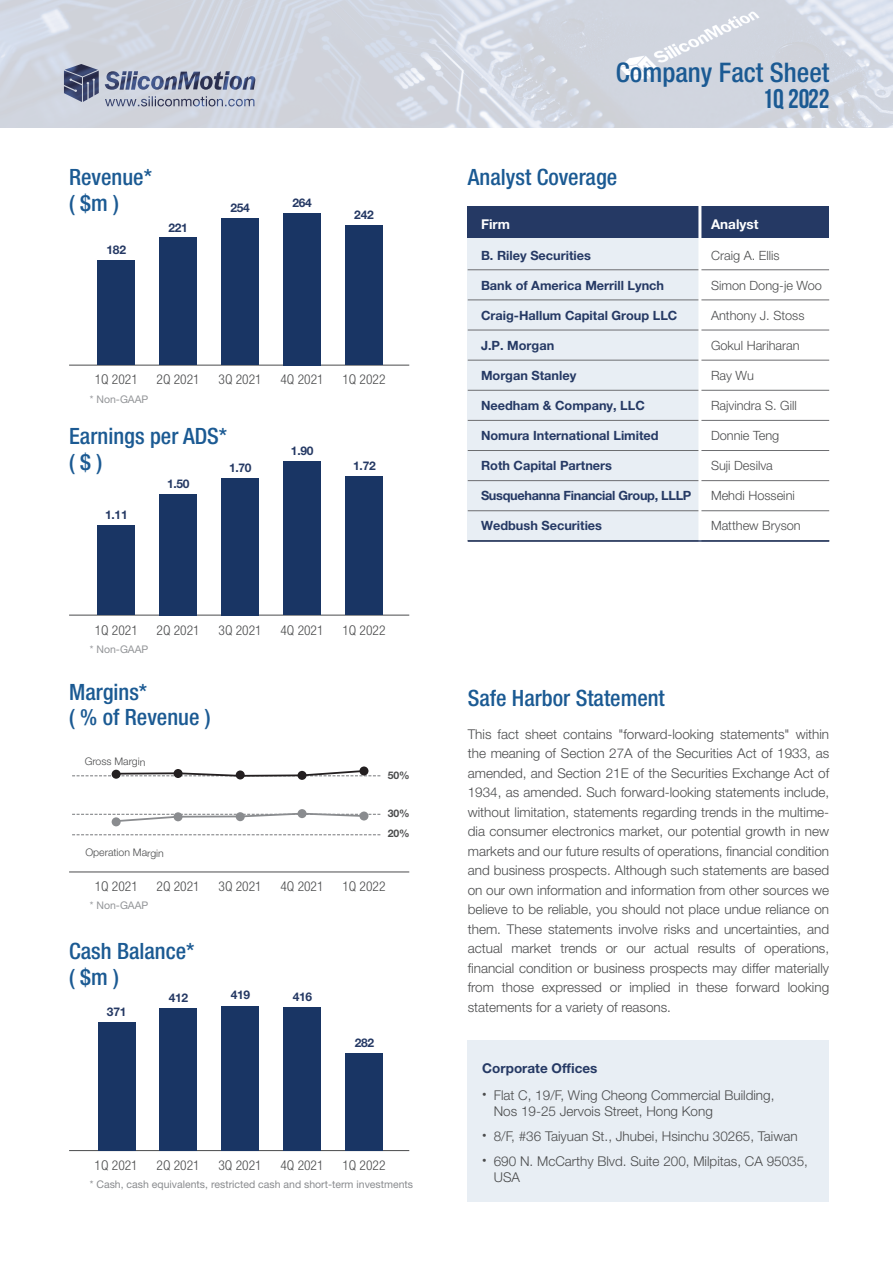
<style>
.page{position:relative;width:893px;height:1263px;background:#fff}
.page>*{position:absolute;margin:0;border:0;box-sizing:border-box;transform-origin:0 0}
.t1{font:500 condensed 27px "Helvetica Neue LT Pro";color:#1b5a93}
.t2{font:700 27px "Bebas Neue";color:#1b5a93}
.t3{font:500 condensed 22.5px/25.5px "Helvetica Neue LT Pro";color:#1b5a93}
.t4{font:800 16.5px/24.8px "Helvetica Neue LT Pro";color:#4b4c4d}
.t5{font:300 13.5px/19.5px "Helvetica Neue LT Pro";color:#4b4c4d}
.t6{font:300 condensed 13.5px "Helvetica Neue LT Pro";color:#4b4c4d}
.t7{font:700 13.5px "Helvetica Neue LT Pro";color:#253964}
.t8{font:700 13.5px "Helvetica Neue LT Pro";color:#fff}
.t9{font:700 12.75px "Helvetica Neue LT Pro";color:#253964}
.t10{font:300 12.75px "Helvetica Neue LT Pro";color:#4b4c4d}
.t11{font:700 12.75px "Helvetica Neue LT Pro";letter-spacing:-.025em;color:#253964}
.t12{font:700 12px "Helvetica Neue LT Pro";letter-spacing:-.025em;color:#253964}
.t13{font:10.5px "Helvetica Neue LT Pro";color:#8a8c8f}
.t14{font:10.5px "Helvetica Neue LT Pro";color:#939598}
.t15{font:300 10.5px "Helvetica Neue LT Pro";color:#4b4c4d}
.t16{font:700 10.5px/20.5px "Helvetica Neue LT Pro";color:#4b4c4d}
</style>
<div class="page">
<hr style="left:69px;top:365px;width:340px;height:1px;background:#4b4c4d">
<svg style="left:72px;top:834px;width:309px;height:1px"></svg>
<hr style="left:69px;top:871px;width:340px;height:1px;background:#4b4c4d">
<hr style="left:69px;top:1150px;width:340px;height:1px;background:#4b4c4d">
<hr style="left:69px;top:615px;width:340px;height:1px;background:#4b4c4d">
<div style="left:112px;top:817px;width:9px;height:9px;background:#8a8c8f;border-radius:50%"></div>
<svg style="left:298px;top:771px;width:9px;height:9px"></svg>
<svg style="left:359px;top:766px;width:9px;height:9px"></svg>
<div style="left:298px;top:809px;width:9px;height:9px;background:#8a8c8f;border-radius:50%"></div>
<div style="left:468px;top:207px;width:232px;height:334px;background:#e8eef4"></div>
<div style="left:468px;top:206px;width:361px;height:32px;background:#253964"></div>
<hr style="left:468px;top:270px;width:361px;height:1px;background:#6c6d70">
<hr style="left:468px;top:300px;width:361px;height:1px;background:#6c6d70">
<hr style="left:468px;top:330px;width:361px;height:1px;background:#6c6d70">
<hr style="left:468px;top:360px;width:361px;height:1px;background:#6c6d70">
<hr style="left:468px;top:390px;width:361px;height:1px;background:#6c6d70">
<hr style="left:468px;top:420px;width:361px;height:1px;background:#6c6d70">
<hr style="left:468px;top:450px;width:361px;height:1px;background:#6c6d70">
<hr style="left:468px;top:480px;width:361px;height:1px;background:#6c6d70">
<hr style="left:468px;top:510px;width:361px;height:1px;background:#6c6d70">
<hr style="left:698px;top:200px;width:3px;height:341px;background:#fff">
<hr style="left:468px;top:540px;width:361px;height:2px;background:#253964">
<div style="left:468px;top:1041px;width:361px;height:161px;background:#e8eef4"></div>
<svg style="left:72px;top:812px;width:309px;height:11px"></svg>
<svg style="left:72px;top:769px;width:309px;height:9px"></svg>
<div style="left:345px;top:226px;width:37px;height:139px;background:#193564"></div>
<div style="left:283px;top:213px;width:38px;height:152px;background:#193564"></div>
<div style="left:221px;top:219px;width:38px;height:146px;background:#193564"></div>
<div style="left:160px;top:238px;width:37px;height:127px;background:#193564"></div>
<div style="left:98px;top:260px;width:37px;height:105px;background:#193564"></div>
<div style="left:345px;top:476px;width:38px;height:139px;background:#193564"></div>
<div style="left:283px;top:462px;width:38px;height:153px;background:#193564"></div>
<div style="left:222px;top:478px;width:37px;height:137px;background:#193564"></div>
<div style="left:160px;top:494px;width:37px;height:121px;background:#193564"></div>
<div style="left:98px;top:525px;width:37px;height:90px;background:#193564"></div>
<div style="left:346px;top:1053px;width:37px;height:97px;background:#193564"></div>
<div style="left:284px;top:1007px;width:37px;height:143px;background:#193564"></div>
<div style="left:222px;top:1006px;width:37px;height:144px;background:#193564"></div>
<div style="left:160px;top:1008px;width:37px;height:142px;background:#193564"></div>
<div style="left:98px;top:1022px;width:37px;height:128px;background:#193564"></div>
<img style="left:0;top:0;width:893px;height:127px">
<img style="left:64px;top:64px;width:178px;height:38px">
<h2 class="t3" style="left:69px;top:164px;width:84px">Revenue* ( $m )</h2>
<p class="t12" style="left:107px;top:242px;width:21px">182</p>
<p class="t12" style="left:169px;top:220px;width:21px">221</p>
<p class="t12" style="left:230px;top:201px;width:21px">254</p>
<p class="t12" style="left:292px;top:195px;width:21px">264</p>
<p class="t12" style="left:354px;top:208px;width:21px">242</p>
<p class="t6" style="left:95px;top:372px;width:45px">1Q 2021</p>
<p class="t6" style="left:157px;top:372px;width:45px">2Q 2021</p>
<p class="t6" style="left:219px;top:372px;width:45px">3Q 2021</p>
<p class="t6" style="left:280px;top:372px;width:45px">4Q 2021</p>
<p class="t6" style="left:342px;top:372px;width:45px">1Q 2022</p>
<p class="t14" style="left:90px;top:392px;width:60px">* Non-GAAP</p>
<h2 class="t3" style="left:69px;top:423px;width:160px">Earnings per ADS* ( $ )</h2>
<p class="t12" style="left:229px;top:460px;width:24px">1.70</p>
<p class="t12" style="left:105px;top:507px;width:24px">1.11</p>
<p class="t12" style="left:167px;top:476px;width:24px">1.50</p>
<p class="t12" style="left:291px;top:444px;width:24px">1.90</p>
<p class="t12" style="left:353px;top:458px;width:24px">1.72</p>
<p class="t6" style="left:95px;top:622px;width:45px">1Q 2021</p>
<p class="t6" style="left:157px;top:622px;width:45px">2Q 2021</p>
<p class="t6" style="left:219px;top:622px;width:45px">3Q 2021</p>
<p class="t6" style="left:280px;top:622px;width:45px">4Q 2021</p>
<p class="t6" style="left:342px;top:622px;width:45px">1Q 2022</p>
<p class="t14" style="left:90px;top:643px;width:60px">* Non-GAAP</p>
<h2 class="t3" style="left:69px;top:679px;width:143px">Margins*<br>( % of Revenue )</h2>
<p class="t15" style="left:85px;top:755px;width:62px;rotate:1deg">Gross Margin</p>
<p class="t15" style="left:86px;top:845px;width:80px;rotate:1deg">Operation Margin</p>
<p class="t16" style="left:388px;top:765px;width:23px">50%</p>
<p class="t16" style="left:388px;top:802px;width:23px">30%<br>20%</p>
<p class="t6" style="left:95px;top:879px;width:45px">1Q 2021</p>
<p class="t6" style="left:157px;top:879px;width:45px">2Q 2021</p>
<p class="t6" style="left:219px;top:879px;width:45px">3Q 2021</p>
<p class="t6" style="left:280px;top:879px;width:45px">4Q 2021</p>
<p class="t6" style="left:342px;top:879px;width:45px">1Q 2022</p>
<p class="t14" style="left:90px;top:899px;width:60px">* Non-GAAP</p>
<h2 class="t3" style="left:69px;top:938px;width:127px">Cash Balance* ( $m )</h2>
<p class="t12" style="left:107px;top:1004px;width:21px">371</p>
<p class="t12" style="left:169px;top:990px;width:21px">412</p>
<p class="t12" style="left:231px;top:988px;width:21px">419</p>
<p class="t12" style="left:293px;top:989px;width:21px">416</p>
<p class="t12" style="left:355px;top:1035px;width:21px">282</p>
<p class="t6" style="left:95px;top:1158px;width:45px">1Q 2021</p>
<p class="t6" style="left:157px;top:1158px;width:45px">2Q 2021</p>
<p class="t6" style="left:218px;top:1158px;width:45px">3Q 2021</p>
<p class="t6" style="left:280px;top:1158px;width:45px">4Q 2021</p>
<p class="t6" style="left:342px;top:1158px;width:45px">1Q 2022</p>
<p class="t13" style="left:90px;top:1178px;width:325px">* Cash, cash equivalents, restricted cash and short-term investments</p>
<h1 class="t1" style="left:616px;top:56px;width:215px">Company Fact Sheet</h1>
<h1 class="t2" style="left:762px;top:83px;width:68px">1Q 2022</h1>
<h2 class="t3" style="left:468px;top:164px;width:151px">Analyst Coverage</h2>
<p class="t8" style="left:481px;top:215px;width:30px">Firm</p>
<p class="t8" style="left:711px;top:215px;width:49px">Analyst</p>
<p class="t9" style="left:481px;top:248px;width:111px">B. Riley Securities</p>
<p class="t9" style="left:481px;top:278px;width:185px">Bank of America Merrill Lynch</p>
<p class="t9" style="left:481px;top:308px;width:198px">Craig-Hallum Capital Group LLC</p>
<p class="t9" style="left:481px;top:338px;width:75px">J.P. Morgan</p>
<p class="t9" style="left:481px;top:368px;width:97px">Morgan Stanley</p>
<p class="t9" style="left:481px;top:398px;width:165px">Needham &amp; Company, LLC</p>
<p class="t9" style="left:481px;top:428px;width:179px">Nomura International Limited</p>
<p class="t9" style="left:481px;top:458px;width:133px">Roth Capital Partners</p>
<p class="t11" style="left:481px;top:488px;width:212px">Susquehanna Financial Group, LLLP</p>
<p class="t9" style="left:481px;top:518px;width:123px">Wedbush Securities</p>
<p class="t10" style="left:711px;top:248px;width:70px">Craig A. Ellis</p>
<p class="t10" style="left:711px;top:278px;width:113px">Simon Dong-je Woo</p>
<p class="t10" style="left:711px;top:308px;width:95px">Anthony J. Stoss</p>
<p class="t10" style="left:711px;top:338px;width:90px">Gokul Hariharan</p>
<p class="t10" style="left:711px;top:368px;width:44px">Ray Wu</p>
<p class="t10" style="left:711px;top:398px;width:87px">Rajvindra S. Gill</p>
<p class="t10" style="left:711px;top:428px;width:70px">Donnie Teng</p>
<p class="t10" style="left:711px;top:458px;width:63px">Suji Desilva</p>
<p class="t10" style="left:711px;top:488px;width:85px">Mehdi Hosseini</p>
<p class="t10" style="left:711px;top:518px;width:91px">Matthew Bryson</p>
<h2 class="t3" style="left:468px;top:685px;width:199px">Safe Harbor Statement</h2>
<p class="t5" style="left:468px;top:724px;width:363px;text-align:justify">This fact sheet contains "forward-looking statements" within the meaning of Section 27A of the Securities Act of 1933, as amended, and Section 21E of the Securities Exchange Act of 1934, as amended. Such forward-looking statements include, without limitation, statements regarding trends in the multime&shy;dia consumer electronics market, our potential growth in new markets and our future results of operations, financial condition and business prospects. Although such statements are based on our own information and information from other sources we believe to be reliable, you should not place undue reliance on them. These statements involve risks and uncertainties, and actual market trends or our actual results of operations, financial condition or business prospects may differ materially from those expressed or implied in these forward looking statements for a variety of reasons.</p>
<p class="t7" style="left:482px;top:1060px;width:117px">Corporate Offices</p>
<p class="t5" style="left:494px;top:1086px;width:282px;line-height:16.2px">Flat C, 19/F, Wing Cheong Commercial Building,<br>Nos 19-25 Jervois Street, Hong Kong</p>
<p class="t5" style="left:494px;top:1123px;width:316px;line-height:25.2px">8/F, #36 Taiyuan St., Jhubei, Hsinchu 30265, Taiwan<br>690 N. McCarthy Blvd. Suite 200, Milpitas, CA 95035,</p>
<p class="t5" style="left:494px;top:1167px;width:28px">USA</p>
<p class="t4" style="left:482px;top:1080px;width:7px">∙</p>
<p class="t4" style="left:482px;top:1122px;width:7px">∙ ∙</p>
</div>
